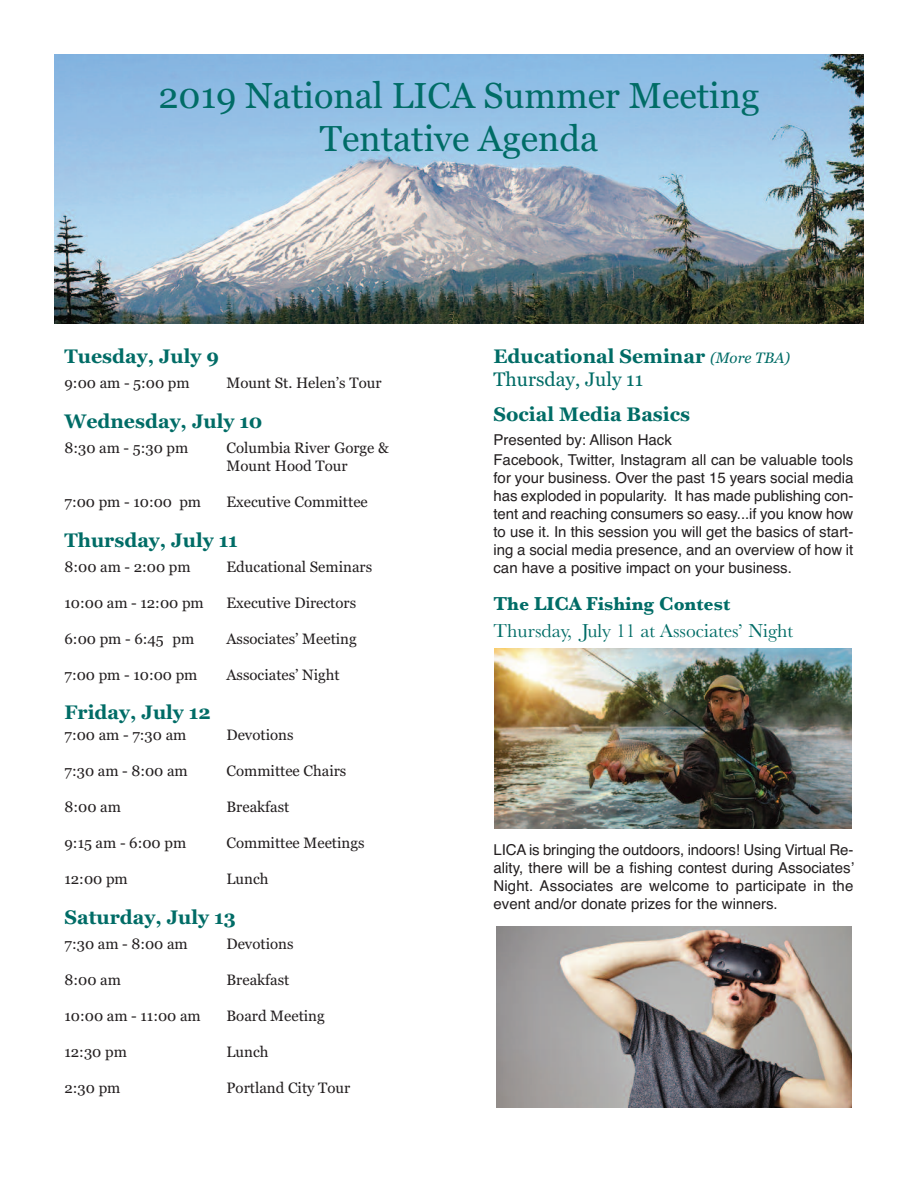
<style>
.page{position:relative;width:918px;height:1188px;background:#fff}
.page>*{position:absolute;margin:0;border:0;box-sizing:border-box;transform-origin:0 0}
.t1{font:36px/43.2px "Georgia";color:#006c66;text-align:center}
.t2{font:700 19.5px/23.4px "Georgia";color:#006c66}
.t3{font:19.5px "Baskerville";color:#006c66}
.t4{font:700 19.5px "Baskerville";color:#006c66}
.t5{font:15px/18px "Helvetica";color:#231f20;text-align:justify}
.t6{font:15px/18px "Georgia";color:#231f20}
.s1{font-weight:400;font-style:italic;font-size:15px}
.s2{font-weight:400}
</style>
<div class="page">
<img style="left:54px;top:54px;width:810px;height:270px">
<img style="left:496px;top:927px;width:356px;height:180px">
<img style="left:495px;top:648px;width:357px;height:180px">
<h1 class="t1" style="left:159px;top:74px;width:602px">2019 National LICA Summer Meeting<br>Tentative Agenda</h1>
<h2 class="t2" style="left:64px;top:344px;width:156px">Tuesday, July 9</h2>
<p class="t6" style="left:64px;top:374px;width:127px">9:00 am - 5:00 pm</p>
<p class="t6" style="left:226px;top:374px;width:157px">Mount St. Helen’s Tour</p>
<h2 class="t2" style="left:64px;top:409px;width:200px">Wednesday, July 10</h2>
<p class="t6" style="left:64px;top:439px;width:125px">8:30 am - 5:30 pm</p>
<p class="t6" style="left:226px;top:439px;width:164px">Columbia River Gorge &amp;<br>Mount Hood Tour</p>
<p class="t6" style="left:64px;top:493px;width:138px">7:00 pm - 10:00 pm</p>
<p class="t6" style="left:226px;top:493px;width:143px">Executive Committee</p>
<h2 class="t2" style="left:64px;top:528px;width:175px">Thursday, July 11</h2>
<p class="t6" style="left:64px;top:558px;width:128px">8:00 am - 2:00 pm</p>
<p class="t6" style="left:226px;top:558px;width:147px">Educational Seminars</p>
<p class="t6" style="left:64px;top:594px;width:141px">10:00 am - 12:00 pm</p>
<p class="t6" style="left:226px;top:594px;width:131px">Executive Directors</p>
<p class="t6" style="left:65px;top:630px;width:131px">6:00 pm - 6:45 pm</p>
<p class="t6" style="left:227px;top:630px;width:132px">Associates’ Meeting</p>
<p class="t6" style="left:64px;top:666px;width:135px">7:00 pm - 10:00 pm</p>
<p class="t6" style="left:226px;top:666px;width:115px">Associates’ Night</p>
<h2 class="t2" style="left:64px;top:701px;width:148px">Friday, July 12</h2>
<p class="t6" style="left:64px;top:726px;width:123px">7:00 am - 7:30 am</p>
<p class="t6" style="left:226px;top:726px;width:69px">Devotions</p>
<p class="t6" style="left:64px;top:762px;width:125px">7:30 am - 8:00 am</p>
<p class="t6" style="left:226px;top:762px;width:121px">Committee Chairs</p>
<p class="t6" style="left:64px;top:798px;width:58px">8:00 am</p>
<p class="t6" style="left:226px;top:798px;width:64px">Breakfast</p>
<p class="t6" style="left:64px;top:834px;width:123px">9:15 am - 6:00 pm</p>
<p class="t6" style="left:226px;top:834px;width:139px">Committee Meetings</p>
<p class="t6" style="left:65px;top:870px;width:65px">12:00 pm</p>
<p class="t6" style="left:227px;top:870px;width:44px">Lunch</p>
<h2 class="t2" style="left:64px;top:905px;width:173px">Saturday, July 13</h2>
<p class="t6" style="left:64px;top:935px;width:125px">7:30 am - 8:00 am</p>
<p class="t6" style="left:227px;top:935px;width:69px">Devotions</p>
<p class="t6" style="left:65px;top:971px;width:58px">8:00 am</p>
<p class="t6" style="left:227px;top:971px;width:64px">Breakfast</p>
<p class="t6" style="left:65px;top:1007px;width:138px">10:00 am - 11:00 am</p>
<p class="t6" style="left:227px;top:1007px;width:100px">Board Meeting</p>
<p class="t6" style="left:65px;top:1043px;width:64px">12:30 pm</p>
<p class="t6" style="left:227px;top:1043px;width:44px">Lunch</p>
<p class="t6" style="left:65px;top:1079px;width:57px">2:30 pm</p>
<p class="t6" style="left:227px;top:1079px;width:125px">Portland City Tour</p>
<h2 class="t2" style="left:493px;top:344px;width:298px">Educational Seminar <span class="s1">(More TBA)<br></span><span class="s2">Thursday, July 11</span></h2>
<h2 class="t2" style="left:493px;top:403px;width:198px">Social Media Basics</h2>
<p class="t5" style="left:493px;top:429px;width:361px;line-height:20px">Presented by: Allison Hack<br>Facebook, Twitter, Instagram all can be valuable tools</p>
<p class="t5" style="left:493px;top:468px;width:361px">for your business. Over the past 15 years social media has exploded in popularity. It has made publishing con&shy;tent and reaching consumers so easy...if you know how to use it. In this session you will get the basics of start&shy;ing a social media presence, and an overview of how it can have a positive impact on your business.</p>
<h2 class="t4" style="left:493px;top:591px;width:238px">The LICA Fishing Contest</h2>
<h2 class="t3" style="left:493px;top:618px;width:301px">Thursday, July 11 at Associates’ Night</h2>
<p class="t5" style="left:493px;top:841px;width:362px">LICA is bringing the outdoors, indoors! Using Virtual Re&shy;ality, there will be a fishing contest during Associates’ Night. Associates are welcome to participate in the event and/or donate prizes for the winners.</p>
</div>
